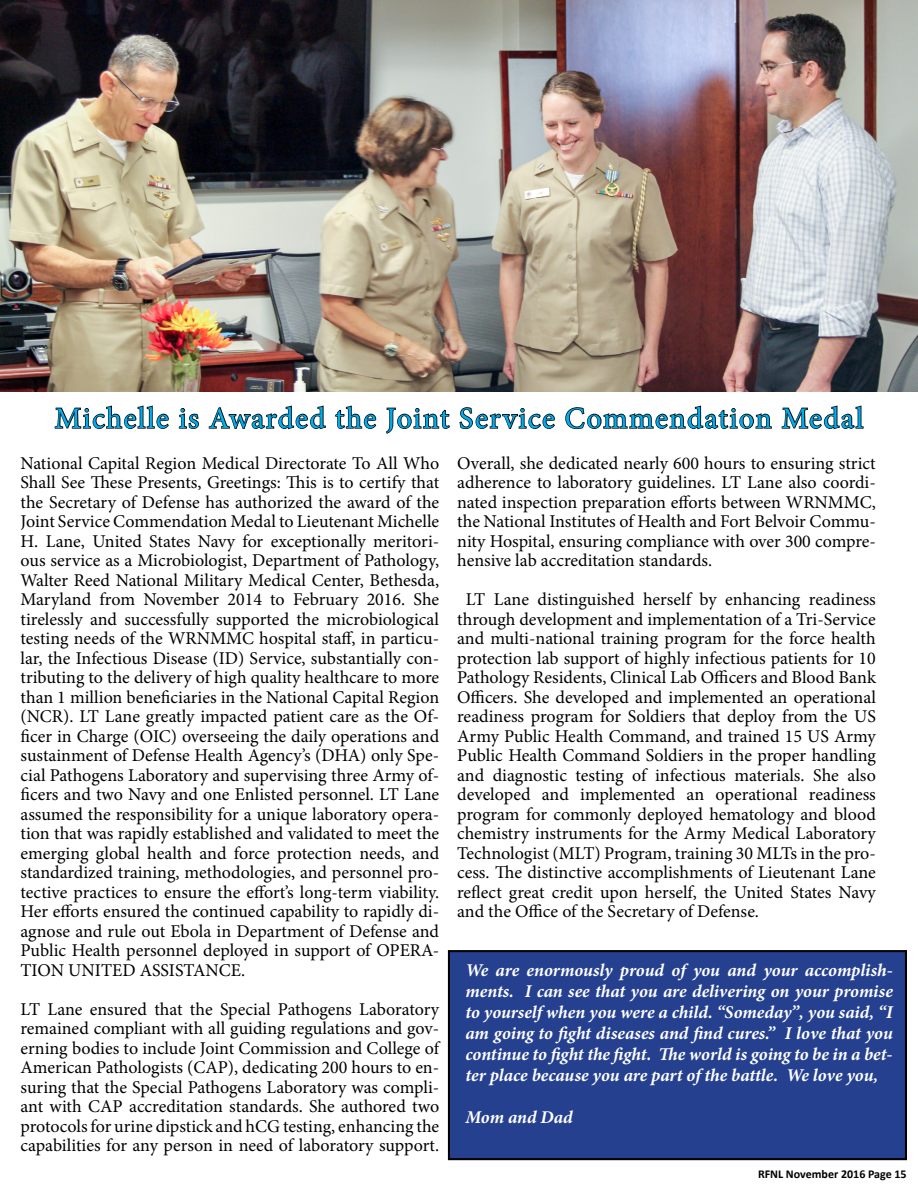
<style>
.page{position:relative;width:918px;height:1188px;background:#fff}
.page>*{position:absolute;margin:0;border:0;box-sizing:border-box;transform-origin:0 0}
.t1{font:30px "Minion Pro";letter-spacing:.05em;color:#00aeef}
.t2{font:18px/19.5px "Minion Pro";letter-spacing:-.005em;color:#000;text-align:justify}
.t3{font:italic 700 18px/21px "Minion Pro";letter-spacing:-.005em;color:#fff;text-align:justify}
.t4{font:700 12px "Calibri";color:#000}
</style>
<div class="page">
<div style="left:448px;top:950px;width:459px;height:210px;background:#25408f"></div>
<div style="left:449px;top:951px;width:457px;height:208px;border:1px solid #000"></div>
<img style="left:0;top:0;width:918px;height:391px">
<svg style="left:54px;top:353px;width:116px;height:76px"></svg>
<svg style="left:178px;top:408px;width:21px;height:21px"></svg>
<svg style="left:208px;top:405px;width:118px;height:25px"></svg>
<svg style="left:335px;top:405px;width:42px;height:24px"></svg>
<svg style="left:386px;top:407px;width:64px;height:27px"></svg>
<svg style="left:459px;top:407px;width:96px;height:23px"></svg>
<svg style="left:565px;top:405px;width:207px;height:25px"></svg>
<svg style="left:781px;top:353px;width:83px;height:77px"></svg>
<h1 class="t1" style="left:55px;top:398px;width:810px">Michelle is Awarded the Joint Service Commendation Medal</h1>
<p class="t2" style="left:21px;top:453px;width:420px">National Capital Region Medical Directorate To All Who Shall See These Presents, Greetings: This is to certify that the Secretary of Defense has authorized the award of the Joint Service Commendation Medal to Lieutenant Michelle H. Lane, United States Navy for exceptionally meritori&shy;ous service as a Microbiologist, Department of Pathology, Walter Reed National Military Medical Center, Bethesda, Maryland from November 2014 to February 2016. She tirelessly and successfully supported the microbiological testing needs of the WRNMMC hospital staff, in particu&shy;lar, the Infectious Disease (ID) Service, substantially con&shy;tributing to the delivery of high quality healthcare to more than 1 million beneficiaries in the National Capital Region (NCR). LT Lane greatly impacted patient care as the Of&shy;ficer in Charge (OIC) overseeing the daily operations and sustainment of Defense Health Agency’s (DHA) only Spe&shy;cial Pathogens Laboratory and supervising three Army of&shy;ficers and two Navy and one Enlisted personnel. LT Lane assumed the responsibility for a unique laboratory opera&shy;tion that was rapidly established and validated to meet the emerging global health and force protection needs, and standardized training, methodologies, and personnel pro&shy;tective practices to ensure the effort’s long-term viability.<br>Her efforts ensured the continued capability to rapidly di&shy;agnose and rule out Ebola in Department of Defense and Public Health personnel deployed in support of OPERA-TION UNITED ASSISTANCE.</p>
<p class="t2" style="left:21px;top:999px;width:420px">LT Lane ensured that the Special Pathogens Laboratory remained compliant with all guiding regulations and gov&shy;erning bodies to include Joint Commission and College of American Pathologists (CAP), dedicating 200 hours to en&shy;suring that the Special Pathogens Laboratory was compli&shy;ant with CAP accreditation standards. She authored two protocols for urine dipstick and hCG testing, enhancing the capabilities for any person in need of laboratory support.</p>
<p class="t2" style="left:457px;top:453px;width:420px">Overall, she dedicated nearly 600 hours to ensuring strict adherence to laboratory guidelines. LT Lane also coordi&shy;nated inspection preparation efforts between WRNMMC, the National Institutes of Health and Fort Belvoir Commu&shy;nity Hospital, ensuring compliance with over 300 compre&shy;hensive lab accreditation standards.</p>
<p class="t2" style="left:457px;top:590px;width:420px;text-indent:9px">LT Lane distinguished herself by enhancing readiness through development and implementation of a Tri-Service and multi-national training program for the force health protection lab support of highly infectious patients for 10<br>Pathology Residents, Clinical Lab Officers and Blood Bank Officers. She developed and implemented an operational readiness program for Soldiers that deploy from the US Army Public Health Command, and trained 15 US Army Public Health Command Soldiers in the proper handling and diagnostic testing of infectious materials. She also developed and implemented an operational readiness program for commonly deployed hematology and blood chemistry instruments for the Army Medical Laboratory Technologist (MLT) Program, training 30 MLTs in the pro&shy;cess. The distinctive accomplishments of Lieutenant Lane reflect great credit upon herself, the United States Navy and the Office of the Secretary of Defense.</p>
<p class="t3" style="left:465px;top:959px;width:429px">We are enormously proud of you and your accomplish&shy;ments. I can see that you are delivering on your promise to yourself when you were a child. “Someday”, you said, “I am going to fight diseases and find cures.” I love that you continue to fight the fight. The world is going to be in a bet&shy;ter place because you are part of the battle. We love you,</p>
<p class="t3" style="left:465px;top:1106px;width:109px">Mom and Dad</p>
<p class="t4" style="left:758px;top:1166px;width:150px">RFNL November 2016 Page 15</p>
</div>
